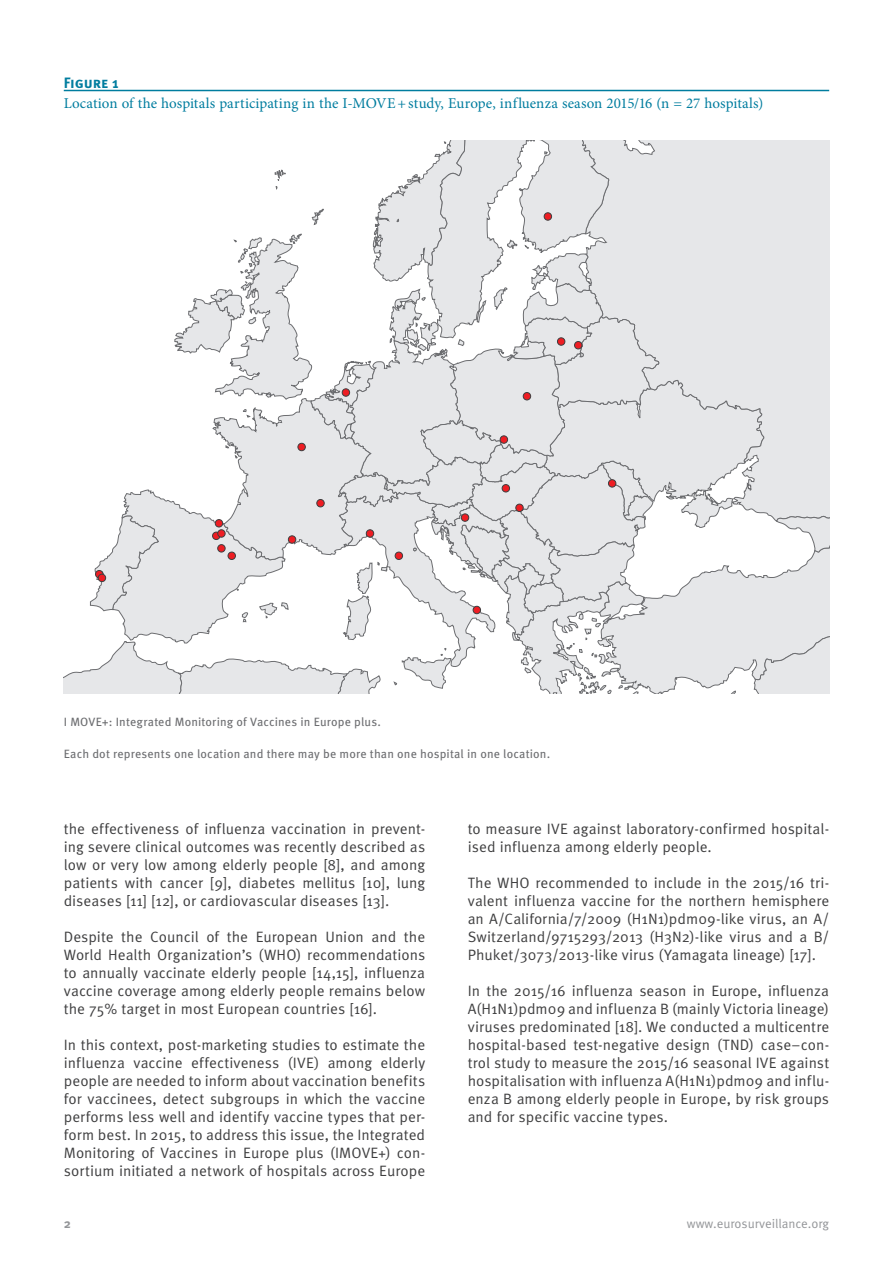
<style>
.page{position:relative;width:893px;height:1263px;background:#fff}
.page>*{position:absolute;margin:0;border:0;box-sizing:border-box;transform-origin:0 0}
.t1{font:15px/18px "Meta Pro";color:#3e3e3f;text-align:justify}
.t2{font:15px "Minion Pro";letter-spacing:.005em;color:#007d9f}
.t3{font:700 15px "Meta Pro";letter-spacing:-.005em;color:#007d9f}
.t4{font:12.75px "Meta Pro";color:#939598}
.t5{font:700 12.75px "Meta Pro";color:#939598}
.t6{font:12px "Meta Pro";letter-spacing:.01em;color:#6c6d70}
</style>
<div class="page">
<hr style="left:64px;top:90px;width:765px;height:1px;background:#007d9f">
<svg style="left:64px;top:141px;width:765px;height:552px"></svg>
<div style="left:342px;top:389px;width:8px;height:7px;background:#ee1d23;border-radius:50%"></div>
<div style="left:342px;top:388px;width:8px;height:9px;border:1px solid #3e3e3f;border-radius:50%"></div>
<div style="left:298px;top:443px;width:7px;height:8px;background:#ee1d23;border-radius:50%"></div>
<div style="left:297px;top:443px;width:9px;height:8px;border:1px solid #3e3e3f;border-radius:50%"></div>
<div style="left:317px;top:499px;width:7px;height:8px;background:#ee1d23;border-radius:50%"></div>
<div style="left:316px;top:499px;width:9px;height:8px;border:1px solid #3e3e3f;border-radius:50%"></div>
<div style="left:366px;top:530px;width:8px;height:7px;background:#ee1d23;border-radius:50%"></div>
<div style="left:366px;top:529px;width:8px;height:9px;border:1px solid #3e3e3f;border-radius:50%"></div>
<div style="left:395px;top:552px;width:8px;height:7px;background:#ee1d23;border-radius:50%"></div>
<div style="left:395px;top:552px;width:8px;height:8px;border:1px solid #3e3e3f;border-radius:50%"></div>
<div style="left:461px;top:514px;width:8px;height:7px;background:#ee1d23;border-radius:50%"></div>
<div style="left:461px;top:513px;width:8px;height:9px;border:1px solid #3e3e3f;border-radius:50%"></div>
<div style="left:516px;top:504px;width:7px;height:7px;background:#ee1d23;border-radius:50%"></div>
<div style="left:515px;top:504px;width:9px;height:8px;border:1px solid #3e3e3f;border-radius:50%"></div>
<div style="left:502px;top:485px;width:8px;height:7px;background:#ee1d23;border-radius:50%"></div>
<div style="left:502px;top:484px;width:8px;height:8px;border:1px solid #3e3e3f;border-radius:50%"></div>
<div style="left:500px;top:436px;width:8px;height:7px;background:#ee1d23;border-radius:50%"></div>
<div style="left:500px;top:435px;width:8px;height:9px;border:1px solid #3e3e3f;border-radius:50%"></div>
<div style="left:523px;top:392px;width:8px;height:8px;background:#ee1d23;border-radius:50%"></div>
<div style="left:523px;top:392px;width:8px;height:8px;border:1px solid #3e3e3f;border-radius:50%"></div>
<div style="left:574px;top:341px;width:8px;height:8px;background:#ee1d23;border-radius:50%"></div>
<div style="left:574px;top:341px;width:8px;height:8px;border:1px solid #3e3e3f;border-radius:50%"></div>
<div style="left:544px;top:213px;width:8px;height:7px;background:#ee1d23;border-radius:50%"></div>
<div style="left:544px;top:212px;width:8px;height:9px;border:1px solid #3e3e3f;border-radius:50%"></div>
<div style="left:557px;top:338px;width:8px;height:7px;background:#ee1d23;border-radius:50%"></div>
<div style="left:557px;top:337px;width:8px;height:9px;border:1px solid #3e3e3f;border-radius:50%"></div>
<div style="left:608px;top:480px;width:8px;height:7px;background:#ee1d23;border-radius:50%"></div>
<div style="left:608px;top:479px;width:8px;height:8px;border:1px solid #3e3e3f;border-radius:50%"></div>
<div style="left:473px;top:606px;width:8px;height:8px;background:#ee1d23;border-radius:50%"></div>
<div style="left:473px;top:606px;width:8px;height:8px;border:1px solid #3e3e3f;border-radius:50%"></div>
<div style="left:288px;top:536px;width:8px;height:7px;background:#ee1d23;border-radius:50%"></div>
<div style="left:288px;top:535px;width:8px;height:9px;border:1px solid #3e3e3f;border-radius:50%"></div>
<div style="left:215px;top:520px;width:8px;height:7px;background:#ee1d23;border-radius:50%"></div>
<div style="left:215px;top:519px;width:8px;height:8px;border:1px solid #3e3e3f;border-radius:50%"></div>
<div style="left:213px;top:532px;width:7px;height:7px;background:#ee1d23;border-radius:50%"></div>
<div style="left:212px;top:532px;width:8px;height:8px;border:1px solid #3e3e3f;border-radius:50%"></div>
<div style="left:218px;top:545px;width:7px;height:7px;background:#ee1d23;border-radius:50%"></div>
<div style="left:217px;top:544px;width:9px;height:8px;border:1px solid #3e3e3f;border-radius:50%"></div>
<div style="left:228px;top:552px;width:7px;height:7px;background:#ee1d23;border-radius:50%"></div>
<div style="left:228px;top:552px;width:8px;height:8px;border:1px solid #3e3e3f;border-radius:50%"></div>
<svg style="left:96px;top:570px;width:7px;height:8px"></svg>
<div style="left:95px;top:570px;width:8px;height:8px;border:1px solid #3e3e3f;border-radius:50%"></div>
<div style="left:98px;top:574px;width:8px;height:8px;background:#ee1d23;border-radius:50%"></div>
<div style="left:98px;top:574px;width:8px;height:8px;border:1px solid #3e3e3f;border-radius:50%"></div>
<svg style="left:218px;top:530px;width:7px;height:7px"></svg>
<div style="left:217px;top:529px;width:9px;height:9px;border:1px solid #3e3e3f;border-radius:50%"></div>
<p class="t3" style="left:64px;top:73px;width:57px">Figure 1</p>
<p class="t2" style="left:64px;top:93px;width:701px">Location of the hospitals participating in the I-MOVE+study, Europe, influenza season 2015/16 (n = 27 hospitals)</p>
<p class="t6" style="left:64px;top:714px;width:319px">I MOVE+: Integrated Monitoring of Vaccines in Europe plus.</p>
<p class="t6" style="left:64px;top:746px;width:488px">Each dot represents one location and there may be more than one hospital in one location.</p>
<p class="t1" style="left:64px;top:820px;width:363px">the effectiveness of influenza vaccination in prevent&shy;ing severe clinical outcomes was recently described as low or very low among elderly people [8], and among patients with cancer [9], diabetes mellitus [10], lung diseases [11] [12], or cardiovascular diseases [13].</p>
<p class="t1" style="left:64px;top:928px;width:363px">Despite the Council of the European Union and the World Health Organization’s (WHO) recommendations to annually vaccinate elderly people [14,15], influenza vaccine coverage among elderly people remains below the 75% target in most European countries [16].</p>
<p class="t1" style="left:64px;top:1036px;width:363px">In this context, post-marketing studies to estimate the influenza vaccine effectiveness (IVE) among elderly people are needed to inform about vaccination benefits for vaccinees, detect subgroups in which the vaccine performs less well and identify vaccine types that per&shy;form best. In 2015, to address this issue, the Integrated Monitoring of Vaccines in Europe plus (IMOVE+) con&shy;sortium initiated a network of hospitals across Europe</p>
<p class="t1" style="left:468px;top:820px;width:363px">to measure IVE against laboratory-confirmed hospital&shy;ised influenza among elderly people.</p>
<p class="t1" style="left:468px;top:874px;width:363px">The WHO recommended to include in the 2015/16 tri&shy;valent influenza vaccine for the northern hemisphere an A/California/7/2009 (H1N1)pdm09-like virus, an A/ Switzerland/9715293/2013 (H3N2)-like virus and a B/ Phuket/3073/2013-like virus (Yamagata lineage) [17].</p>
<p class="t1" style="left:468px;top:982px;width:363px">In the 2015/16 influenza season in Europe, influenza A(H1N1)pdm09 and influenza B (mainly Victoria lineage) viruses predominated [18]. We conducted a multicentre hospital-based test-negative design (TND) case–con&shy;trol study to measure the 2015/16 seasonal IVE against hospitalisation with influenza A(H1N1)pdm09 and influ&shy;enza B among elderly people in Europe, by risk groups and for specific vaccine types.</p>
<p class="t5" style="left:64px;top:1215px;width:9px">2</p>
<p class="t4" style="left:687px;top:1215px;width:144px">www.eurosurveillance.org</p>
</div>
